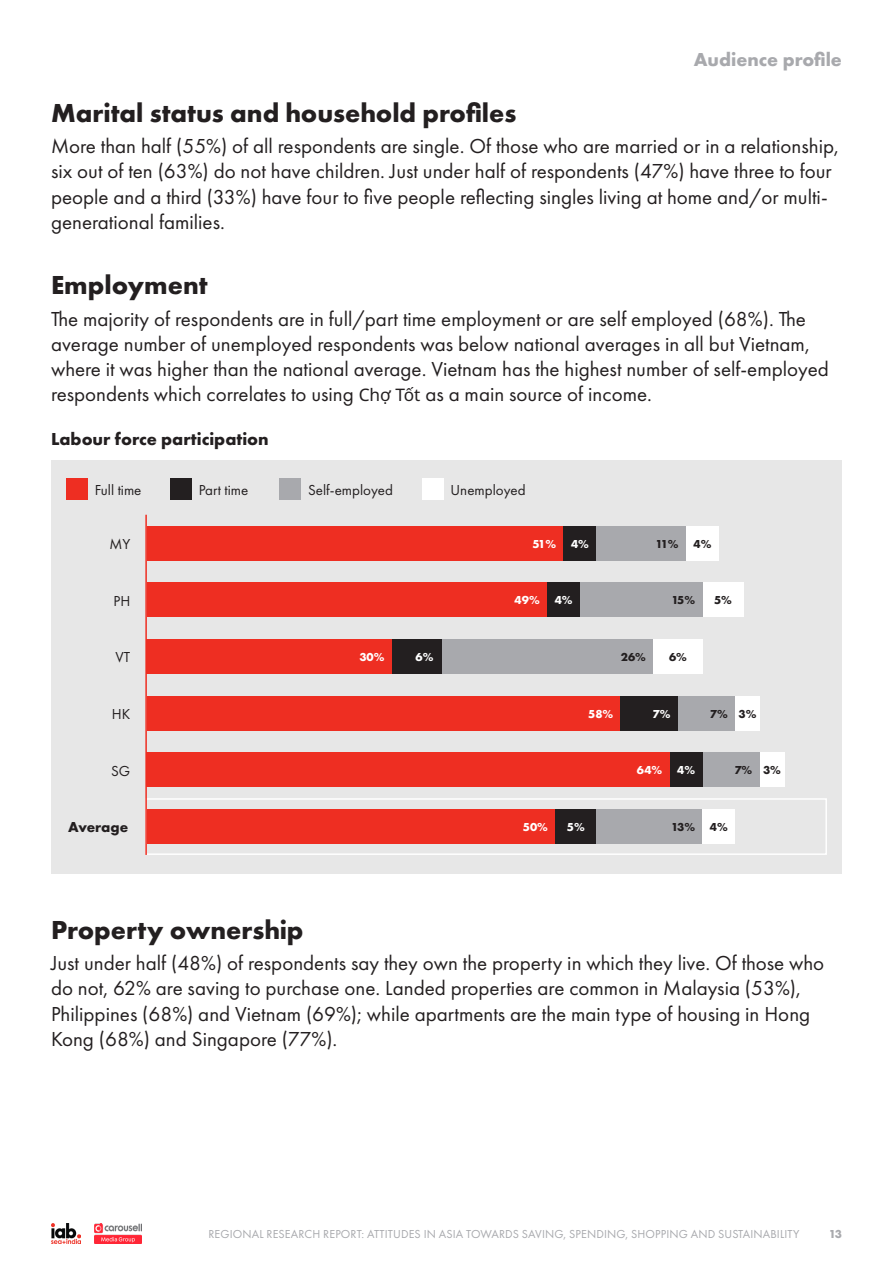
<style>
.page{position:relative;width:893px;height:1263px;background:#fff}
.page>*{position:absolute;margin:0;border:0;box-sizing:border-box;transform-origin:0 0}
.t1{font:700 27px "Futura PT";color:#231f20}
.t2{font:21px/25.2px "Futura PT";color:#231f20}
.t3{font:700 19.5px "Futura PT";color:#a8a9ad}
.t4{font:700 18px "Futura PT";color:#231f20}
.t5{font:15px "Futura PT";color:#231f20}
.t6{font:700 15px "Futura PT";color:#231f20}
.t7{font:12px "Futura PT";letter-spacing:.01em;color:#a8a9ad}
.t8{font:700 12px "Futura PT";color:#fff}
.t9{font:700 12px "Futura PT";letter-spacing:-.12em;color:#231f20}
.t10{font:700 12px "Futura PT";color:#a8a9ad}
.s1{font-family:"Noto Sans";font-size:17.25px}
</style>
<div class="page">
<img style="left:95px;top:1224px;width:47px;height:19px">
<img style="left:51px;top:1223px;width:30px;height:21px">
<div style="left:51px;top:460px;width:791px;height:413px;background:#e7e7e7"></div>
<div style="left:66px;top:478px;width:21px;height:22px;background:#ee2e22"></div>
<div style="left:279px;top:478px;width:22px;height:22px;background:#a8a9ad"></div>
<div style="left:422px;top:478px;width:21px;height:22px;background:#fff"></div>
<div style="left:170px;top:478px;width:21px;height:22px;background:#231f20"></div>
<div style="left:147px;top:526px;width:417px;height:34px;background:#ee2e22"></div>
<div style="left:596px;top:526px;width:90px;height:34px;background:#a8a9ad"></div>
<div style="left:686px;top:526px;width:33px;height:34px;background:#fff"></div>
<div style="left:564px;top:526px;width:32px;height:34px;background:#231f20"></div>
<div style="left:147px;top:583px;width:400px;height:34px;background:#ee2e22"></div>
<div style="left:580px;top:583px;width:123px;height:34px;background:#a8a9ad"></div>
<div style="left:703px;top:583px;width:40px;height:34px;background:#fff"></div>
<div style="left:547px;top:583px;width:33px;height:34px;background:#231f20"></div>
<div style="left:147px;top:639px;width:245px;height:34px;background:#ee2e22"></div>
<div style="left:441px;top:639px;width:212px;height:34px;background:#a8a9ad"></div>
<div style="left:392px;top:639px;width:49px;height:34px;background:#231f20"></div>
<div style="left:653px;top:639px;width:50px;height:34px;background:#fff"></div>
<div style="left:147px;top:696px;width:474px;height:34px;background:#ee2e22"></div>
<div style="left:621px;top:696px;width:57px;height:34px;background:#231f20"></div>
<div style="left:678px;top:696px;width:57px;height:34px;background:#a8a9ad"></div>
<div style="left:735px;top:696px;width:25px;height:34px;background:#fff"></div>
<div style="left:145px;top:798px;width:682px;height:57px;border:2px solid #fff"></div>
<div style="left:147px;top:753px;width:523px;height:34px;background:#ee2e22"></div>
<div style="left:703px;top:753px;width:57px;height:34px;background:#a8a9ad"></div>
<div style="left:670px;top:753px;width:33px;height:34px;background:#231f20"></div>
<div style="left:760px;top:753px;width:24px;height:34px;background:#fff"></div>
<div style="left:147px;top:809px;width:408px;height:34px;background:#ee2e22"></div>
<div style="left:596px;top:809px;width:107px;height:34px;background:#a8a9ad"></div>
<div style="left:555px;top:809px;width:41px;height:34px;background:#231f20"></div>
<div style="left:703px;top:809px;width:32px;height:34px;background:#fff"></div>
<hr style="left:145px;top:515px;width:2px;height:340px;background:#ee2e22">
<p class="t3" style="left:694px;top:47px;width:150px">Audience profile</p>
<p class="t1" style="left:51px;top:96px;width:467px">Marital status and household profiles</p>
<p class="t2" style="left:51px;top:134px;width:789px">More than half (55%) of all respondents are single. Of those who are married or in a relationship, six out of ten (63%) do not have children. Just under half of respondents (47%) have three to four people and a third (33%) have four to five people reflecting singles living at home and/or multi&shy;generational families.</p>
<p class="t1" style="left:51px;top:268px;width:158px">Employment</p>
<p class="t2" style="left:51px;top:306px;width:779px">The majority of respondents are in full/part time employment or are self employed (68%). The average number of unemployed respondents was below national averages in all but Vietnam, where it was higher than the national average. Vietnam has the highest number of self-employed respondents which correlates to using <span class="s1">Chợ Tốt</span> as a main source of income.</p>
<p class="t4" style="left:51px;top:427px;width:219px">Labour force participation</p>
<p class="t5" style="left:95px;top:481px;width:48px">Full time</p>
<p class="t5" style="left:199px;top:481px;width:51px">Part time</p>
<p class="t5" style="left:308px;top:481px;width:86px">Self-employed</p>
<p class="t5" style="left:451px;top:481px;width:77px">Unemployed</p>
<p class="t5" style="left:109px;top:535px;width:22px">MY</p>
<p class="t8" style="left:532px;top:536px;width:25px">51%</p>
<p class="t8" style="left:571px;top:536px;width:19px">4%</p>
<p class="t9" style="left:655px;top:536px;width:25px">11%</p>
<p class="t9" style="left:694px;top:536px;width:19px">4%</p>
<p class="t5" style="left:114px;top:592px;width:18px">PH</p>
<p class="t8" style="left:515px;top:593px;width:27px">49%</p>
<p class="t8" style="left:555px;top:593px;width:19px">4%</p>
<p class="t9" style="left:671px;top:593px;width:25px">15%</p>
<p class="t9" style="left:714px;top:593px;width:19px">5%</p>
<p class="t5" style="left:116px;top:648px;width:16px">VT</p>
<p class="t8" style="left:359px;top:649px;width:27px">30%</p>
<p class="t8" style="left:416px;top:649px;width:19px">6%</p>
<p class="t9" style="left:621px;top:649px;width:27px">26%</p>
<p class="t9" style="left:669px;top:649px;width:19px">6%</p>
<p class="t5" style="left:112px;top:705px;width:20px">HK</p>
<p class="t8" style="left:588px;top:706px;width:27px">58%</p>
<p class="t8" style="left:653px;top:706px;width:19px">7%</p>
<p class="t9" style="left:710px;top:706px;width:19px">7%</p>
<p class="t9" style="left:738px;top:706px;width:19px">3%</p>
<p class="t5" style="left:111px;top:762px;width:21px">SG</p>
<p class="t8" style="left:637px;top:763px;width:27px">64%</p>
<p class="t8" style="left:677px;top:763px;width:19px">4%</p>
<p class="t9" style="left:734px;top:763px;width:19px">7%</p>
<p class="t9" style="left:763px;top:763px;width:19px">3%</p>
<p class="t6" style="left:68px;top:818px;width:62px">Average</p>
<p class="t8" style="left:523px;top:819px;width:27px">50%</p>
<p class="t8" style="left:567px;top:819px;width:19px">5%</p>
<p class="t9" style="left:671px;top:819px;width:25px">13%</p>
<p class="t9" style="left:710px;top:819px;width:19px">4%</p>
<p class="t1" style="left:51px;top:913px;width:254px">Property ownership</p>
<p class="t2" style="left:51px;top:950px;width:775px">Just under half (48%) of respondents say they own the property in which they live. Of those who do not, 62% are saving to purchase one. Landed properties are common in Malaysia (53%), Philippines (68%) and Vietnam (69%); while apartments are the main type of housing in Hong Kong (68%) and Singapore (77%).</p>
<p class="t7" style="left:208px;top:1226px;width:592px">REGIONAL RESEARCH REPORT: ATTITUDES IN ASIA TOWARDS SAVING, SPENDING, SHOPPING AND SUSTAINABILITY</p>
<p class="t10" style="left:829px;top:1226px;width:15px">13</p>
</div>
